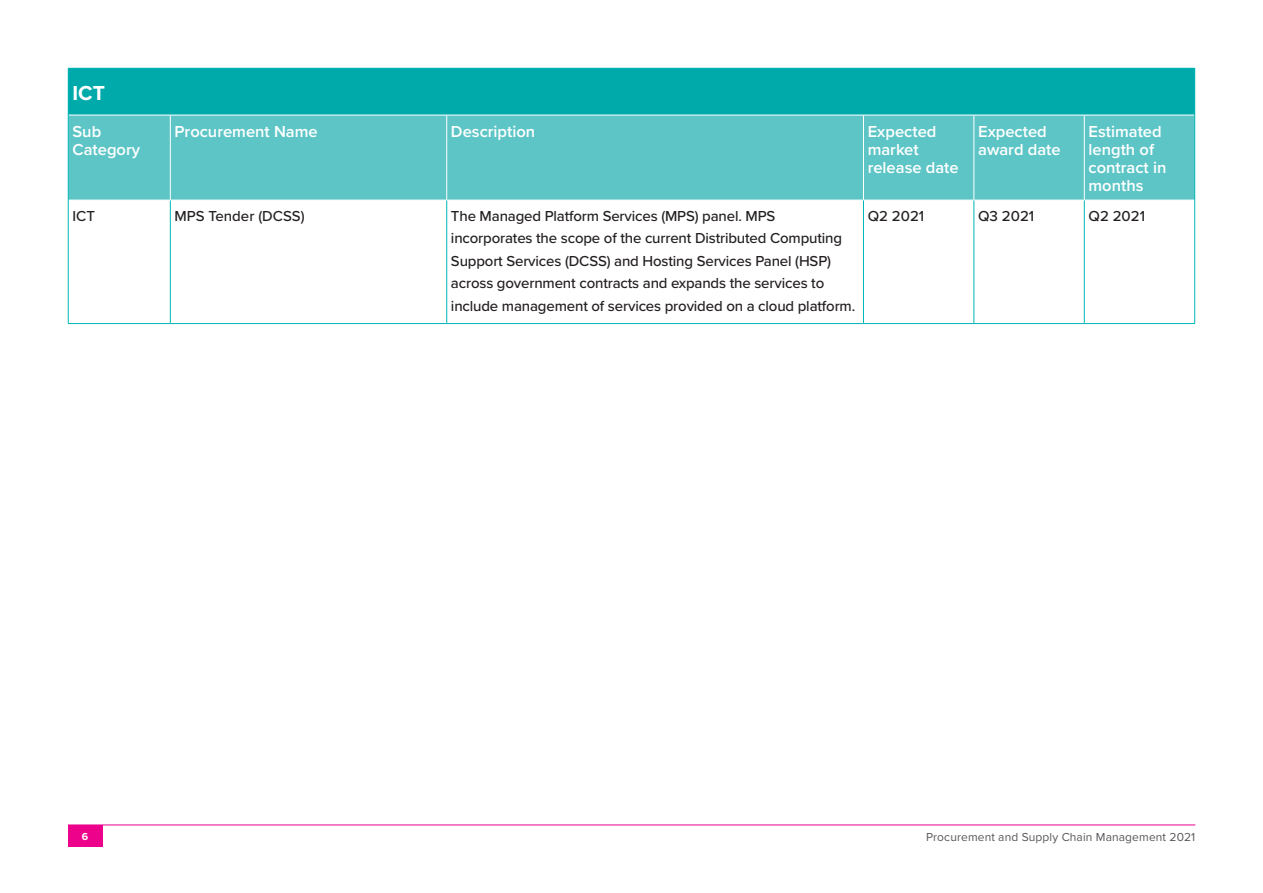
<style>
.page{position:relative;width:1263px;height:893px;background:#fff}
.page>*{position:absolute;margin:0;border:0;box-sizing:border-box;transform-origin:0 0}
.Body_text{font:700 21px "Proxima Nova";color:#fff}
.Body_text-2{font:600 16.5px/18px "Proxima Nova";color:#fff}
.Body_text-3{font:500 15px/22.5px "Proxima Nova";letter-spacing:-.01em;color:#231f20}
.t1{font:12px "Proxima Nova";letter-spacing:.01em;color:#57585a}
.t2{font:700 10.5px "Proxima Nova";color:#fff}
</style>
<div class="page">
<div style="left:68px;top:68px;width:1127px;height:47px;background:#0aa"></div>
<div style="left:69px;top:116px;width:1125px;height:84px;background:#5dc5c6"></div>
<hr style="left:170px;top:115px;width:1px;height:85px;background:#fff">
<hr style="left:446px;top:115px;width:1px;height:85px;background:#fff">
<hr style="left:863px;top:115px;width:1px;height:85px;background:#fff">
<hr style="left:973px;top:115px;width:1px;height:85px;background:#fff">
<hr style="left:1084px;top:115px;width:1px;height:85px;background:#fff">
<hr style="left:68px;top:115px;width:1px;height:85px;background:#00b7b7">
<hr style="left:1194px;top:115px;width:1px;height:85px;background:#00b7b7">
<hr style="left:68px;top:68px;width:102px;height:1px;background:#00b7b7">
<hr style="left:68px;top:68px;width:1px;height:47px;background:#00b7b7">
<hr style="left:170px;top:68px;width:277px;height:1px;background:#00b7b7">
<hr style="left:447px;top:68px;width:416px;height:1px;background:#00b7b7">
<hr style="left:863px;top:68px;width:111px;height:1px;background:#00b7b7">
<hr style="left:974px;top:68px;width:110px;height:1px;background:#00b7b7">
<hr style="left:1084px;top:68px;width:111px;height:1px;background:#00b7b7">
<hr style="left:1194px;top:68px;width:1px;height:47px;background:#00b7b7">
<hr style="left:68px;top:200px;width:1px;height:123px;background:#00b7b7">
<hr style="left:170px;top:200px;width:1px;height:123px;background:#00b7b7">
<hr style="left:446px;top:200px;width:1px;height:123px;background:#00b7b7">
<hr style="left:863px;top:200px;width:1px;height:123px;background:#00b7b7">
<hr style="left:974px;top:200px;width:1px;height:123px;background:#00b7b7">
<hr style="left:1084px;top:200px;width:1px;height:123px;background:#00b7b7">
<hr style="left:1194px;top:200px;width:1px;height:123px;background:#00b7b7">
<hr style="left:68px;top:323px;width:102px;height:1px;background:#00b7b7">
<hr style="left:170px;top:323px;width:277px;height:1px;background:#00b7b7">
<hr style="left:447px;top:323px;width:416px;height:1px;background:#00b7b7">
<hr style="left:863px;top:323px;width:111px;height:1px;background:#00b7b7">
<hr style="left:974px;top:323px;width:110px;height:1px;background:#00b7b7">
<hr style="left:1084px;top:323px;width:111px;height:1px;background:#00b7b7">
<div style="left:68px;top:825px;width:34px;height:21px;background:#ed028c"></div>
<hr style="left:68px;top:825px;width:1127px;height:1px;background:#ed028c">
<p class="Body_text" style="left:73px;top:77px;width:34px">ICT</p>
<p class="Body_text-2" style="left:73px;top:122px;width:69px">Sub<br>Category</p>
<p class="Body_text-2" style="left:175px;top:122px;width:145px">Procurement Name</p>
<p class="Body_text-2" style="left:451px;top:122px;width:86px">Description</p>
<p class="Body_text-2" style="left:868px;top:122px;width:93px">Expected market release date</p>
<p class="Body_text-2" style="left:978px;top:122px;width:84px">Expected award date</p>
<p class="Body_text-2" style="left:1088px;top:122px;width:79px">Estimated length of contract in months</p>
<p class="Body_text-3" style="left:73px;top:204px;width:24px">ICT</p>
<p class="Body_text-3" style="left:175px;top:204px;width:132px">MPS Tender (DCSS)</p>
<p class="Body_text-3" style="left:451px;top:204px;width:406px">The Managed Platform Services (MPS) panel. MPS incorporates the scope of the current Distributed Computing Support Services (DCSS) and Hosting Services Panel (HSP) across government contracts and expands the services to include management of services provided on a cloud platform.</p>
<p class="Body_text-3" style="left:868px;top:204px;width:58px">Q2 2021</p>
<p class="Body_text-3" style="left:978px;top:204px;width:58px">Q3 2021</p>
<p class="Body_text-3" style="left:1088px;top:204px;width:58px">Q2 2021</p>
<p class="t2" style="left:82px;top:828px;width:8px">6</p>
<p class="t1" style="left:926px;top:828px;width:271px">Procurement and Supply Chain Management 2021</p>
</div>
